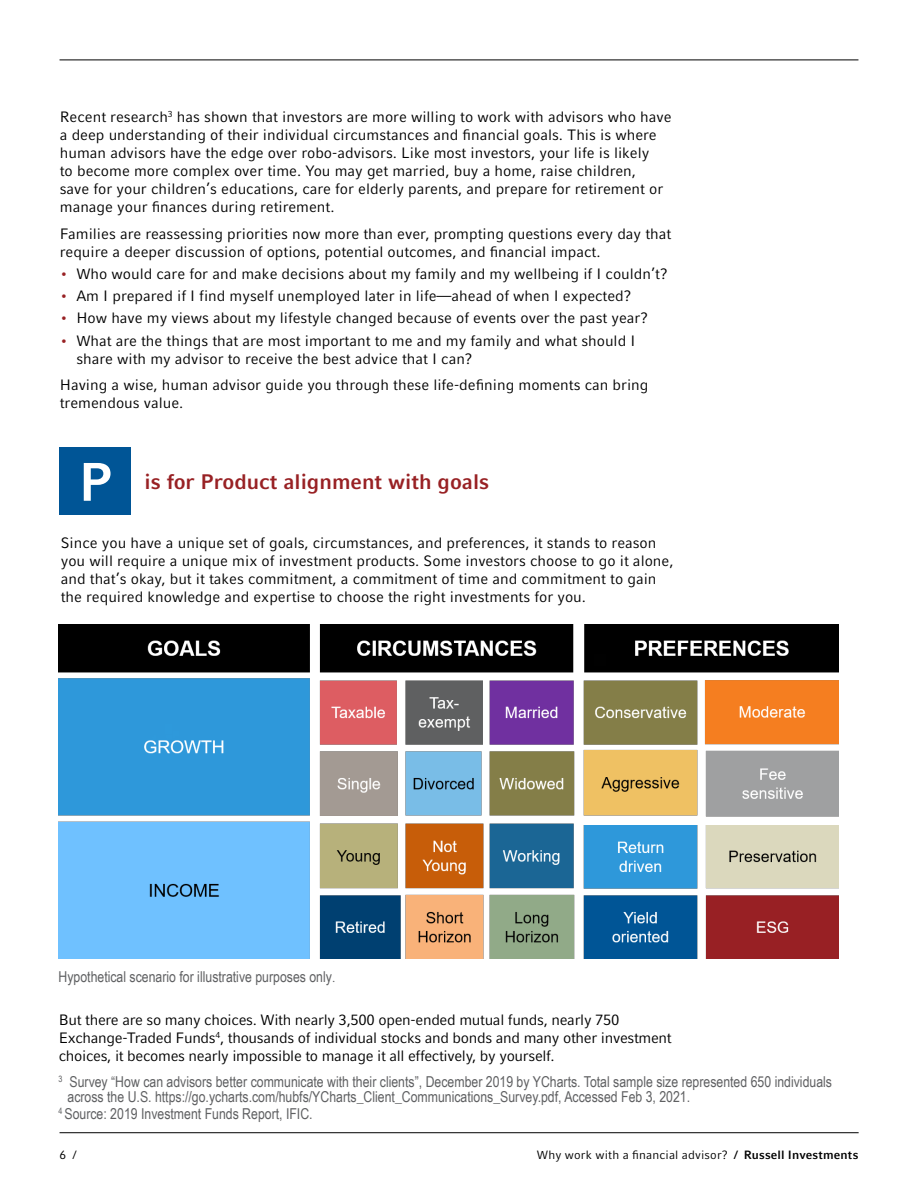
<style>
.page{position:relative;width:918px;height:1188px;background:#fff}
.page>*{position:absolute;margin:0;border:0;box-sizing:border-box;transform-origin:0 0}
.txt_infog{font:700 54px "Compatil Fact LT Pro";color:#fff}
.txt_h1{font:700 21px "Compatil Fact LT Pro";color:#982124}
.txt_body{font:15px/18px "Compatil Fact LT Pro";color:#000}
.txt_small{font:15px/14.2px "Arial Narrow";color:#5f6062}
.txt_body-2{font:15px/18px "Compatil Fact LT Pro";letter-spacing:-.02em;color:#000}
.t1{font:12px "Compatil Fact LT Pro";letter-spacing:.015em;color:#000}
.s1{color:#982124}
.s2{font-family:"Compatil Fact LT Pro";font-size:12px}
.s3{font-weight:700}
</style>
<div class="page">
<img style="left:59px;top:624px;width:779px;height:335px">
<div style="left:60px;top:447px;width:71px;height:67px;background:#005596"></div>
<hr style="left:60px;top:1132px;width:799px;height:1px;background:#000">
<hr style="left:60px;top:60px;width:798px;height:1px;background:#000">
<p class="txt_body" style="left:60px;top:108px;width:613px">Recent research<sup>3</sup> has shown that investors are more willing to work with advisors who have a deep understanding of their individual circumstances and financial goals. This is where human advisors have the edge over robo-advisors. Like most investors, your life is likely<br>to become more complex over time. You may get married, buy a home, raise children,<br>save for your children’s educations, care for elderly parents, and prepare for retirement or manage your finances during retirement.</p>
<p class="txt_body" style="left:60px;top:224px;width:613px">Families are reassessing priorities now more than ever, prompting questions every day that require a deeper discussion of options, potential outcomes, and financial impact.</p>
<p class="txt_body" style="left:60px;top:265px;width:609px"><span class="s1">•</span> Who would care for and make decisions about my family and my wellbeing if I couldn’t?</p>
<p class="txt_body" style="left:60px;top:287px;width:573px"><span class="s1">•</span> Am I prepared if I find myself unemployed later in life—ahead of when I expected?</p>
<p class="txt_body" style="left:60px;top:309px;width:590px"><span class="s1">•</span> How have my views about my lifestyle changed because of events over the past year?</p>
<p class="txt_body" style="left:76px;top:331px;width:561px;text-indent:-16px"><span class="s1">•</span> What are the things that are most important to me and my family and what should I share with my advisor to receive the best advice that I can?</p>
<p class="txt_body" style="left:60px;top:376px;width:590px">Having a wise, human advisor guide you through these life-defining moments can bring tremendous value.</p>
<p class="txt_infog" style="left:78px;top:450px;width:36px">P</p>
<p class="txt_h1" style="left:145px;top:469px;width:346px">is for Product alignment with goals</p>
<p class="txt_body" style="left:61px;top:534px;width:614px">Since you have a unique set of goals, circumstances, and preferences, it stands to reason you will require a unique mix of investment products. Some investors choose to go it alone, and that’s okay, but it takes commitment, a commitment of time and commitment to gain the required knowledge and expertise to choose the right investments for you.</p>
<p class="txt_small" style="left:59px;top:969px;width:278px">Hypothetical scenario for illustrative purposes only<span class="s2">.</span></p>
<p class="txt_body-2" style="left:59px;top:1011px;width:614px">But there are so many choices. With nearly 3,500 open-ended mutual funds, nearly 750<br>Exchange-Traded Funds<sup>4</sup>, thousands of individual stocks and bonds and many other investment choices, it becomes nearly impossible to manage it all effectively, by yourself.</p>
<p class="txt_small" style="left:68px;top:1074px;width:766px;text-indent:-9px"><sup>3</sup> Survey “How can advisors better communicate with their clients”, December 2019 by YCharts. Total sample size represented 650 individuals across the U.S. https://go.ycharts.com/hubfs/YCharts_Client_Communications_Survey.pdf, Accessed Feb 3, 2021.</p>
<p class="txt_small" style="left:59px;top:1106px;width:256px"><sup>4</sup> Source: 2019 Investment Funds Report, IFIC.</p>
<p class="t1" style="left:60px;top:1147px;width:19px">6 /</p>
<p class="t1" style="left:537px;top:1147px;width:323px">Why work with a financial advisor? <span class="s3">/ Russell Investments</span></p>
</div>
